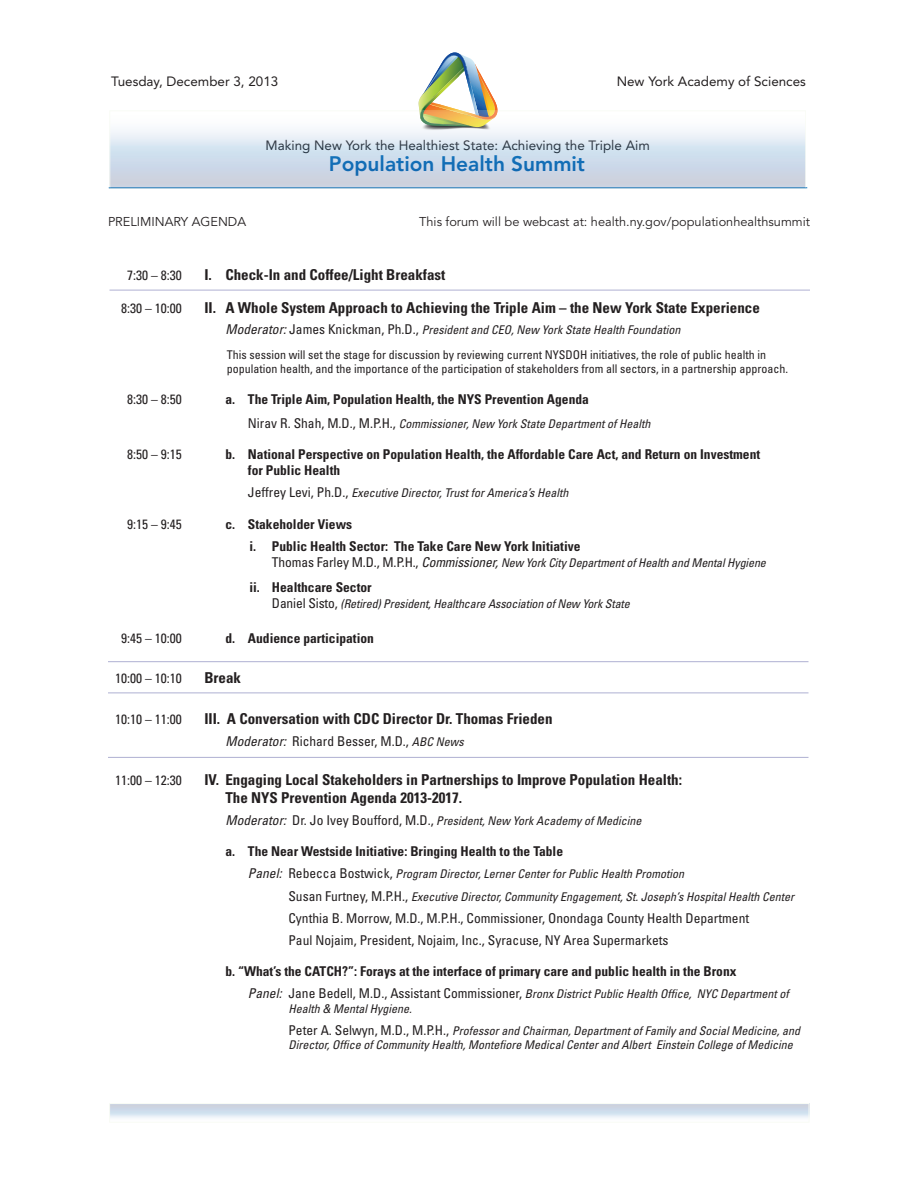
<style>
.page{position:relative;width:918px;height:1188px;background:#fff}
.page>*{position:absolute;margin:0;border:0;box-sizing:border-box;transform-origin:0 0}
.t1{font:800 20.85px "Avenir LT Std";color:#1074bc}
.t2{font:700 condensed 15px/18px "Univers LT Std";color:#231f20}
.t3{font:700 condensed 13.5px/16.2px "Univers LT Std";color:#231f20}
.t4{font:condensed 13.5px "Univers LT Std";color:#231f20}
.t5{font:13.5px "Avenir LT Std";color:#231f20}
.t6{font:12.75px "Avenir LT Std";color:#231f20}
.t7{font:italic condensed 12px/14.4px "Univers LT Std";color:#231f20}
.t8{font:condensed 12px/14.4px "Univers LT Std";color:#231f20}
.s1{font-size:13.5px}
.s2{font-style:normal;font-size:13.5px}
.s3{font-style:italic}
.s4{font-style:italic;font-size:12px}
</style>
<div class="page">
<img style="left:419px;top:52px;width:78px;height:59px">
<hr style="left:109px;top:187px;width:698px;height:1px;background:#1074bc">
<div style="left:110px;top:111px;width:696px;height:77px;background:linear-gradient(to bottom,#fafdf8,#bfcde2)"></div>
<div style="left:110px;top:111px;width:696px;height:77px;border:1px solid #e4f0d4"></div>
<svg style="left:112px;top:1105px;width:695px;height:13px;background:#d5dfeb"></svg>
<div style="left:110px;top:1103px;width:699px;height:19px;border:1px solid #e4f0d4"></div>
<hr style="left:110px;top:290px;width:700px;height:1px;background:#afb0d2">
<hr style="left:108px;top:661px;width:700px;height:1px;background:#afb0d2">
<hr style="left:108px;top:693px;width:700px;height:1px;background:#afb0d2">
<hr style="left:108px;top:757px;width:700px;height:1px;background:#afb0d2">
<p class="t5" style="left:111px;top:73px;width:169px">Tuesday, December 3, 2013</p>
<p class="t5" style="left:617px;top:73px;width:191px">New York Academy of Sciences</p>
<p class="t5" style="left:266px;top:137px;width:386px">Making New York the Healthiest State: Achieving the Triple Aim</p>
<h1 class="t1" style="left:329px;top:151px;width:258px">Population Health Summit</h1>
<p class="t6" style="left:108px;top:214px;width:140px">PRELIMINARY AGENDA</p>
<p class="t6" style="left:419px;top:214px;width:392px">This forum will be webcast at: health.ny.gov/populationhealthsummit</p>
<p class="t4" style="left:127px;top:267px;width:56px">7:30 – 8:30</p>
<p class="t2" style="left:204px;top:266px;width:243px">I. Check-In and Coffee/Light Breakfast</p>
<p class="t4" style="left:121px;top:300px;width:62px">8:30 – 10:00</p>
<p class="t2" style="left:204px;top:299px;width:557px">II. A Whole System Approach to Achieving the Triple Aim – the New York State Experience</p>
<p class="t7" style="left:225px;top:322px;width:456px"><span class="s1">Moderator:</span> <span class="s2">James Knickman, Ph.D.,</span> President and CEO, New York State Health Foundation</p>
<p class="t8" style="left:227px;top:347px;width:563px">This session will set the stage for discussion by reviewing current NYSDOH initiatives, the role of public health in population health, and the importance of the participation of stakeholders from all sectors, in a partnership approach.</p>
<p class="t4" style="left:127px;top:391px;width:56px">8:30 – 8:50</p>
<p class="t3" style="left:225px;top:391px;width:365px">a. The Triple Aim, Population Health, the NYS Prevention Agenda</p>
<p class="t7" style="left:248px;top:416px;width:404px"><span class="s2">Nirav R. Shah, M.D., M.P.H.,</span> Commissioner, New York State Department of Health</p>
<p class="t4" style="left:127px;top:446px;width:56px">8:50 – 9:15</p>
<p class="t3" style="left:248px;top:446px;width:514px;text-indent:-22px">b. National Perspective on Population Health, the Affordable Care Act, and Return on Investment for Public Health</p>
<p class="t7" style="left:248px;top:486px;width:322px"><span class="s2">Jeffrey Levi, Ph.D.,</span> Executive Director, Trust for America’s Health</p>
<p class="t4" style="left:127px;top:515px;width:56px">9:15 – 9:45</p>
<p class="t3" style="left:225px;top:516px;width:128px">c. Stakeholder Views</p>
<p class="t3" style="left:249px;top:538px;width:333px">i. Public Health Sector: The Take Care New York Initiative</p>
<p class="t7" style="left:272px;top:556px;width:495px"><span class="s2">Thomas Farley M.D., M.P.H.,</span> <span class="s1">Commissioner,</span> New York City Department of Health and Mental Hygiene</p>
<p class="t3" style="left:249px;top:579px;width:124px">ii. Healthcare Sector</p>
<p class="t7" style="left:272px;top:597px;width:359px"><span class="s2">Daniel Sisto,</span> (Retired) President, Healthcare Association of New York State</p>
<p class="t4" style="left:121px;top:629px;width:62px">9:45 – 10:00</p>
<p class="t3" style="left:225px;top:630px;width:150px">d. Audience participation</p>
<p class="t4" style="left:115px;top:670px;width:68px">10:00 – 10:10</p>
<p class="t2" style="left:204px;top:669px;width:38px">Break</p>
<p class="t4" style="left:115px;top:710px;width:68px">10:10 – 11:00</p>
<p class="t2" style="left:204px;top:709px;width:350px">III. A Conversation with CDC Director Dr. Thomas Frieden</p>
<p class="t4" style="left:225px;top:733px;width:240px"><span class="s3">Moderator:</span> Richard Besser, M.D., <span class="s4">ABC News</span></p>
<p class="t4" style="left:115px;top:772px;width:68px">11:00 – 12:30</p>
<p class="t2" style="left:225px;top:770px;width:458px;text-indent:-21px">IV. Engaging Local Stakeholders in Partnerships to Improve Population Health:<br>The NYS Prevention Agenda 2013-2017.</p>
<p class="t7" style="left:225px;top:814px;width:418px"><span class="s1">Moderator:</span> <span class="s2">Dr. Jo Ivey Boufford, M.D.,</span> President, New York Academy of Medicine</p>
<p class="t3" style="left:225px;top:843px;width:339px">a. The Near Westside Initiative: Bringing Health to the Table</p>
<p class="t7" style="left:248px;top:867px;width:438px"><span class="s1">Panel:</span> <span class="s2">Rebecca Bostwick,</span> Program Director, Lerner Center for Public Health Promotion</p>
<p class="t7" style="left:288px;top:889px;width:507px"><span class="s2">Susan Furtney, M.P.H.,</span> Executive Director, Community Engagement, St. Joseph’s Hospital Health Center</p>
<p class="t4" style="left:288px;top:910px;width:462px">Cynthia B. Morrow, M.D., M.P.H., Commissioner, Onondaga County Health Department</p>
<p class="t4" style="left:288px;top:932px;width:382px">Paul Nojaim, President, Nojaim, Inc., Syracuse, NY Area Supermarkets</p>
<p class="t3" style="left:225px;top:963px;width:513px">b. “What’s the CATCH?”: Forays at the interface of primary care and public health in the Bronx</p>
<p class="t7" style="left:288px;top:987px;width:502px;text-indent:-40px"><span class="s1">Panel:</span> <span class="s2">Jane Bedell, M.D., Assistant Commissioner,</span> Bronx District Public Health Office, NYC Department of<br>Health &amp; Mental Hygiene.</p>
<p class="t7" style="left:288px;top:1024px;width:513px"><span class="s2">Peter A. Selwyn, M.D., M.P.H.,</span> Professor and Chairman, Department of Family and Social Medicine, and<br>Director, Office of Community Health, Montefiore Medical Center and Albert Einstein College of Medicine</p>
</div>
